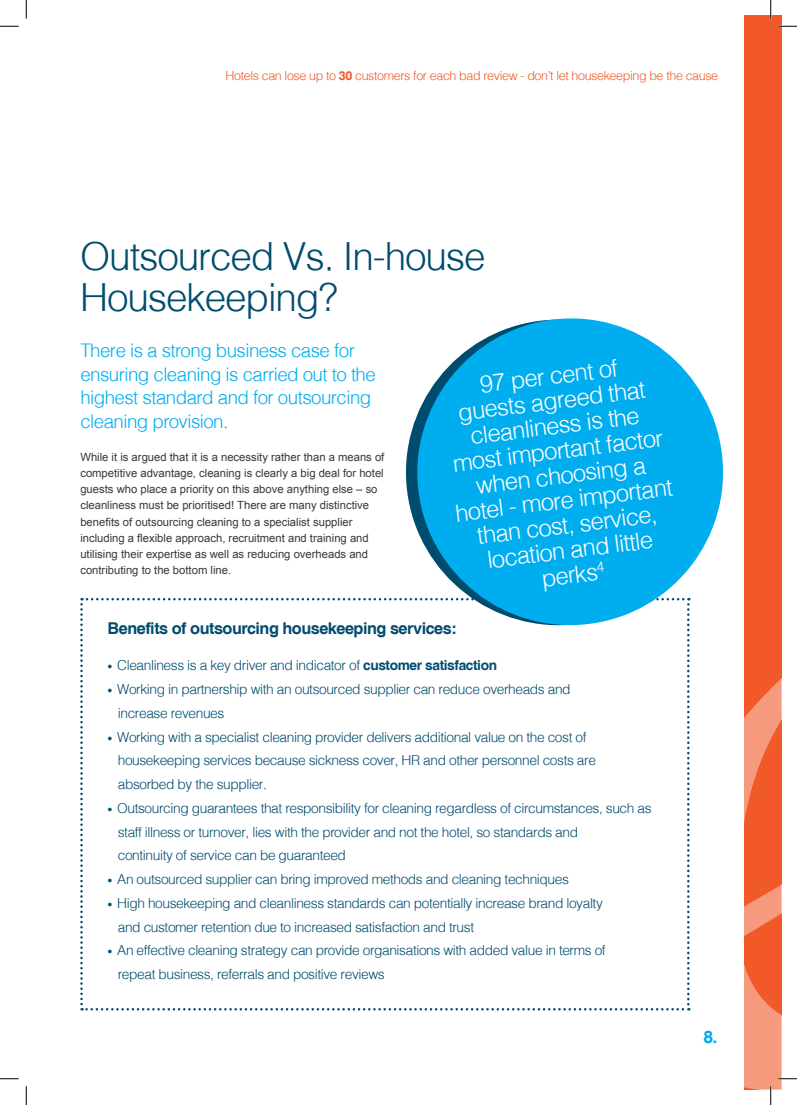
<style>
.page{position:relative;width:797px;height:1105px;background:#fff}
.page>*{position:absolute;margin:0;border:0;box-sizing:border-box;transform-origin:0 0}
.t1{font:300 38.75px/41.2px "Helv";letter-spacing:-.03em;color:#004c6f}
.t2{font:300 23.75px/25px "Helv";color:#fff;text-align:center}
.t3{font:300 18.75px/23.8px "Helv";letter-spacing:-.03em;color:#00aeef}
.t4{font:700 17.5px "Helvetica";color:#00aeef}
.t5{font:700 16.25px "Helvetica";letter-spacing:-.03em;color:#004c6f}
.t6{font:300 13.75px "Helv";letter-spacing:-.03em;color:#004c6f}
.t7{font:300 12.5px "Helv";letter-spacing:-.03em;color:#f15929}
.t8{font:11.25px/16.2px "Arial";color:#383839}
.s1{font-family:"Helvetica";font-weight:700}
.s2{font-size:10px}
</style>
<div class="page">
<svg style="left:80px;top:598px;width:609px;height:412px"></svg>
<svg style="left:397px;top:448px;width:11px;height:186px"></svg>
<svg style="left:408px;top:318px;width:316px;height:316px;fill:#00aeef"></svg>
<div style="left:744px;top:16px;width:37px;height:1073px;background:#f15929"></div>
<svg style="left:0;top:25px;width:19px;height:2px"></svg>
<svg style="left:778px;top:25px;width:19px;height:2px"></svg>
<svg style="left:0;top:1078px;width:19px;height:1px"></svg>
<svg style="left:25px;top:0;width:2px;height:19px"></svg>
<svg style="left:25px;top:1086px;width:2px;height:19px"></svg>
<svg style="left:770px;top:0;width:1px;height:19px"></svg>
<svg style="left:744px;top:463px;width:53px;height:642px"></svg>
<p class="t7" style="left:225px;top:68px;width:494px">Hotels can lose up to <span class="s1">30</span> customers for each bad review - don’t let housekeeping be the cause</p>
<p class="t1" style="left:80px;top:234px;width:407px">Outsourced Vs. In-house<br>Housekeeping?</p>
<p class="t3" style="left:80px;top:338px;width:297px">There is a strong business case for ensuring cleaning is carried out to the highest standard and for outsourcing cleaning provision.</p>
<p class="t8" style="left:80px;top:448px;width:305px">While it is argued that it is a necessity rather than a means of competitive advantage, cleaning is clearly a big deal for hotel guests who place a priority on this above anything else – so cleanliness must be prioritised! There are many distinctive benefits of outsourcing cleaning to a specialist supplier including a flexible approach, recruitment and training and utilising their expertise as well as reducing overheads and contributing to the bottom line.</p>
<p class="t2" style="left:438px;top:376px;width:220px;rotate:-7deg">97 per cent of<br>guests agreed that cleanliness is the most important factor when choosing a hotel - more important than cost, service, location and little perks<sup>4</sup></p>
<p class="t5" style="left:108px;top:618px;width:351px">Benefits of outsourcing housekeeping services:</p>
<p class="t6" style="left:108px;top:657px;width:391px"><span class="s2">•</span> Cleanliness is a key driver and indicator of <span class="s1">customer satisfaction</span></p>
<p class="t6" style="left:108px;top:681px;width:464px"><span class="s2">•</span> Working in partnership with an outsourced supplier can reduce overheads and</p>
<p class="t6" style="left:118px;top:704px;width:108px">increase revenues</p>
<p class="t6" style="left:108px;top:728px;width:480px"><span class="s2">•</span> Working with a specialist cleaning provider delivers additional value on the cost of</p>
<p class="t6" style="left:118px;top:752px;width:479px">housekeeping services because sickness cover, HR and other personnel costs are</p>
<p class="t6" style="left:118px;top:776px;width:151px">absorbed by the supplier.</p>
<p class="t6" style="left:108px;top:799px;width:545px"><span class="s2">•</span> Outsourcing guarantees that responsibility for cleaning regardless of circumstances, such as</p>
<p class="t6" style="left:118px;top:823px;width:462px">staff illness or turnover, lies with the provider and not the hotel, so standards and</p>
<p class="t6" style="left:118px;top:847px;width:230px">continuity of service can be guaranteed</p>
<p class="t6" style="left:108px;top:871px;width:463px"><span class="s2">•</span> An outsourced supplier can bring improved methods and cleaning techniques</p>
<p class="t6" style="left:108px;top:894px;width:497px"><span class="s2">•</span> High housekeeping and cleanliness standards can potentially increase brand loyalty</p>
<p class="t6" style="left:118px;top:918px;width:358px">and customer retention due to increased satisfaction and trust</p>
<p class="t6" style="left:108px;top:942px;width:499px"><span class="s2">•</span> An effective cleaning strategy can provide organisations with added value in terms of</p>
<p class="t6" style="left:118px;top:966px;width:268px">repeat business, referrals and positive reviews</p>
<p class="t4" style="left:703px;top:1026px;width:16px">8.</p>
</div>
